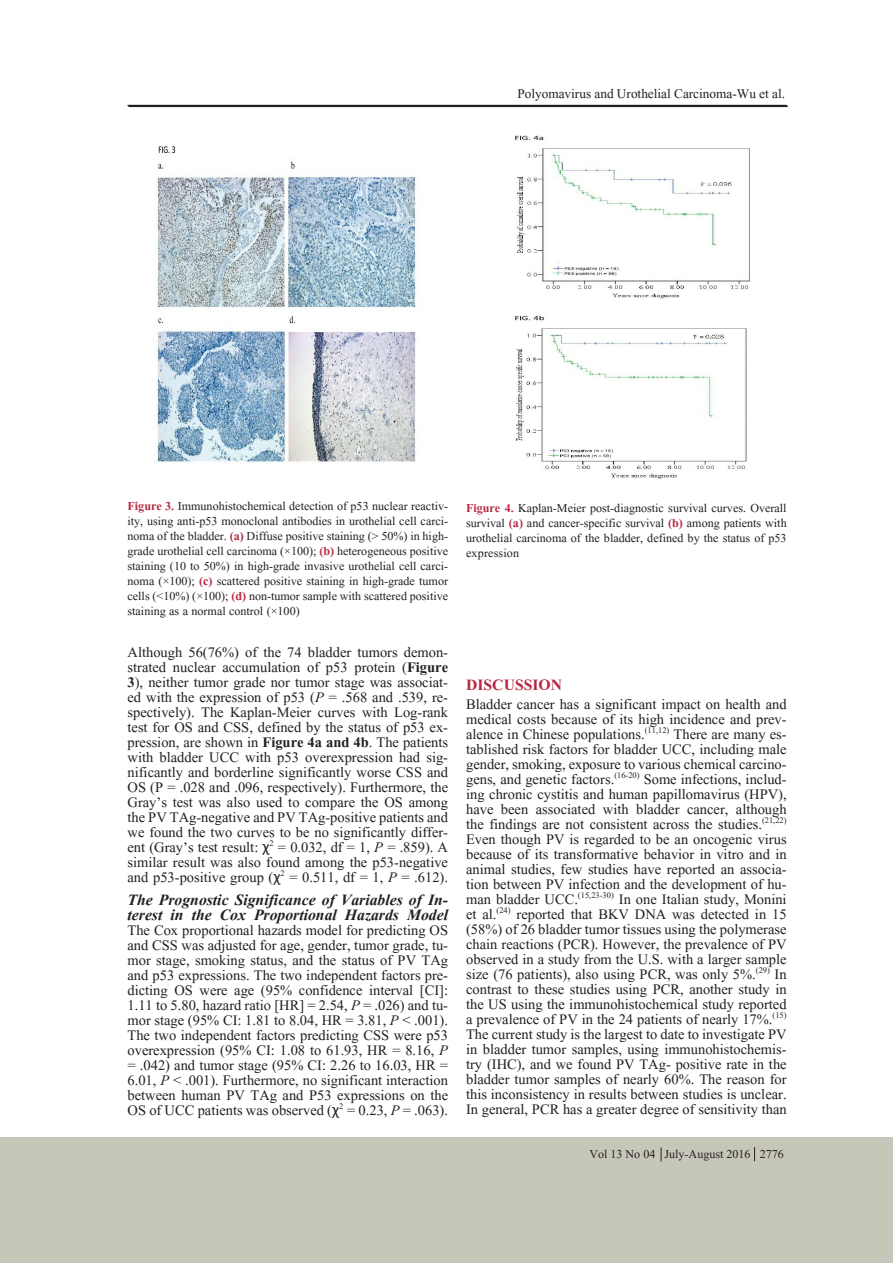
<style>
.page{position:relative;width:893px;height:1263px;background:#fff}
.page>*{position:absolute;margin:0;border:0;box-sizing:border-box;transform-origin:0 0}
.t1{font:italic 700 19.5px/15px "Aparajita";color:#231f20}
.t2{font:700 19.5px "Aparajita";color:#b62841}
.t3{font:18px/15px "Aparajita";color:#231f20;text-align:justify}
.t4{font:16.5px "Aparajita";color:#231f20}
.t5{font:15px/15px "Aparajita";color:#231f20;text-align:justify}
.s1{font-weight:700;color:#b62841}
.s2{font-weight:700}
.s3{font-style:italic}
.s4{font-family:"Calibri";font-size:16.5px}
</style>
<div class="page">
<div style="left:0;top:1137px;width:893px;height:126px;background:#c7c7b9"></div>
<hr style="left:128px;top:105px;width:659px;height:1px;background:#231f20">
<svg style="left:661px;top:1147px;width:1px;height:14px"></svg>
<svg style="left:754px;top:1147px;width:1px;height:14px"></svg>
<hr style="left:129px;top:106px;width:659px;height:1px;background:#231f20">
<img style="left:156px;top:146px;width:260px;height:317px">
<img style="left:515px;top:135px;width:235px;height:344px">
<p class="t4" style="left:517px;top:85px;width:269px">Polyomavirus and Urothelial Carcinoma-Wu et al.</p>
<p class="t5" style="left:128px;top:499px;width:322px"><span class="s1">Figure 3.</span> Immunohistochemical detection of p53 nuclear reactiv&shy;ity, using anti-p53 monoclonal antibodies in urothelial cell carci&shy;noma of the bladder. <span class="s1">(a)</span> Diffuse positive staining (&gt; 50%) in high&shy;grade urothelial cell carcinoma (×100); <span class="s1">(b)</span> heterogeneous positive staining (10 to 50%) in high-grade invasive urothelial cell carci&shy;noma (×100); <span class="s1">(c)</span> scattered positive staining in high-grade tumor cells (&lt;10%) (×100); <span class="s1">(d)</span> non-tumor sample with scattered positive staining as a normal control (×100)</p>
<p class="t5" style="left:466px;top:502px;width:322px"><span class="s1">Figure 4.</span> Kaplan-Meier post-diagnostic survival curves. Overall survival <span class="s1">(a)</span> and cancer-specific survival <span class="s1">(b)</span> among patients with urothelial carcinoma of the bladder, defined by the status of p53 expression</p>
<p class="t3" style="left:128px;top:647px;width:322px">Although 56(76%) of the 74 bladder tumors demon&shy;strated nuclear accumulation of p53 protein (<span class="s2">Figure 3</span>), neither tumor grade nor tumor stage was associat&shy;ed with the expression of p53 (<span class="s3">P</span> = .568 and .539, re&shy;spectively). The Kaplan-Meier curves with Log-rank test for OS and CSS, defined by the status of p53 ex&shy;pression, are shown in <span class="s2">Figure 4a and 4b</span>. The patients with bladder UCC with p53 overexpression had sig&shy;nificantly and borderline significantly worse CSS and OS (P = .028 and .096, respectively). Furthermore, the Gray’s test was also used to compare the OS among the PV TAg-negative and PV TAg-positive patients and we found the two curves to be no significantly differ&shy;ent (Gray’s test result: <span class="s4">χ</span><sup>2</sup> = 0.032, df = 1, <span class="s3">P</span> = .859). A similar result was also found among the p53-negative and p53-positive group (<span class="s4">χ</span><sup>2</sup> = 0.511, df = 1, <span class="s3">P</span> = .612).</p>
<p class="t1" style="left:128px;top:894px;width:322px">The Prognostic Significance of Variables of In&shy;terest in the Cox Proportional Hazards Model</p>
<p class="t3" style="left:128px;top:924px;width:322px">The Cox proportional hazards model for predicting OS and CSS was adjusted for age, gender, tumor grade, tu&shy;mor stage, smoking status, and the status of PV TAg and p53 expressions. The two independent factors pre&shy;dicting OS were age (95% confidence interval [CI]:<br>1.11 to 5.80, hazard ratio [HR] = 2.54, <span class="s3">P</span> = .026) and tu&shy;mor stage (95% CI: 1.81 to 8.04, HR = 3.81, <span class="s3">P</span> &lt; .001).<br>The two independent factors predicting CSS were p53 overexpression (95% CI: 1.08 to 61.93, HR = 8.16, <span class="s3">P </span>= .042) and tumor stage (95% CI: 2.26 to 16.03, HR = 6.01, <span class="s3">P</span> &lt; .001). Furthermore, no significant interaction between human PV TAg and P53 expressions on the OS of UCC patients was observed (<span class="s4">χ</span><sup>2</sup> = 0.23, <span class="s3">P</span> = .063).</p>
<p class="t2" style="left:466px;top:675px;width:98px">DISCUSSION</p>
<p class="t3" style="left:466px;top:698px;width:322px">Bladder cancer has a significant impact on health and medical costs because of its high incidence and prev&shy;alence in Chinese populations.<sup>(11,12)</sup> There are many es&shy;tablished risk factors for bladder UCC, including male gender, smoking, exposure to various chemical carcino&shy;gens, and genetic factors.<sup>(16-20)</sup> Some infections, includ&shy;ing chronic cystitis and human papillomavirus (HPV), have been associated with bladder cancer, although the findings are not consistent across the studies.<sup>(21,22)<br></sup>Even though PV is regarded to be an oncogenic virus because of its transformative behavior in vitro and in animal studies, few studies have reported an associa&shy;tion between PV infection and the development of hu&shy;man bladder UCC.<sup>(15,23-30)</sup> In one Italian study, Monini et al.<sup>(24)</sup> reported that BKV DNA was detected in 15 (58%) of 26 bladder tumor tissues using the polymerase chain reactions (PCR). However, the prevalence of PV observed in a study from the U.S. with a larger sample size (76 patients), also using PCR, was only 5%.<sup>(29)</sup> In contrast to these studies using PCR, another study in the US using the immunohistochemical study reported a prevalence of PV in the 24 patients of nearly 17%.<sup>(15)<br></sup>The current study is the largest to date to investigate PV in bladder tumor samples, using immunohistochemis&shy;try (IHC), and we found PV TAg- positive rate in the bladder tumor samples of nearly 60%. The reason for this inconsistency in results between studies is unclear.<br>In general, PCR has a greater degree of sensitivity than</p>
<p class="t5" style="left:589px;top:1148px;width:196px">Vol 13 No 04 July-August 2016 2776</p>
</div>
